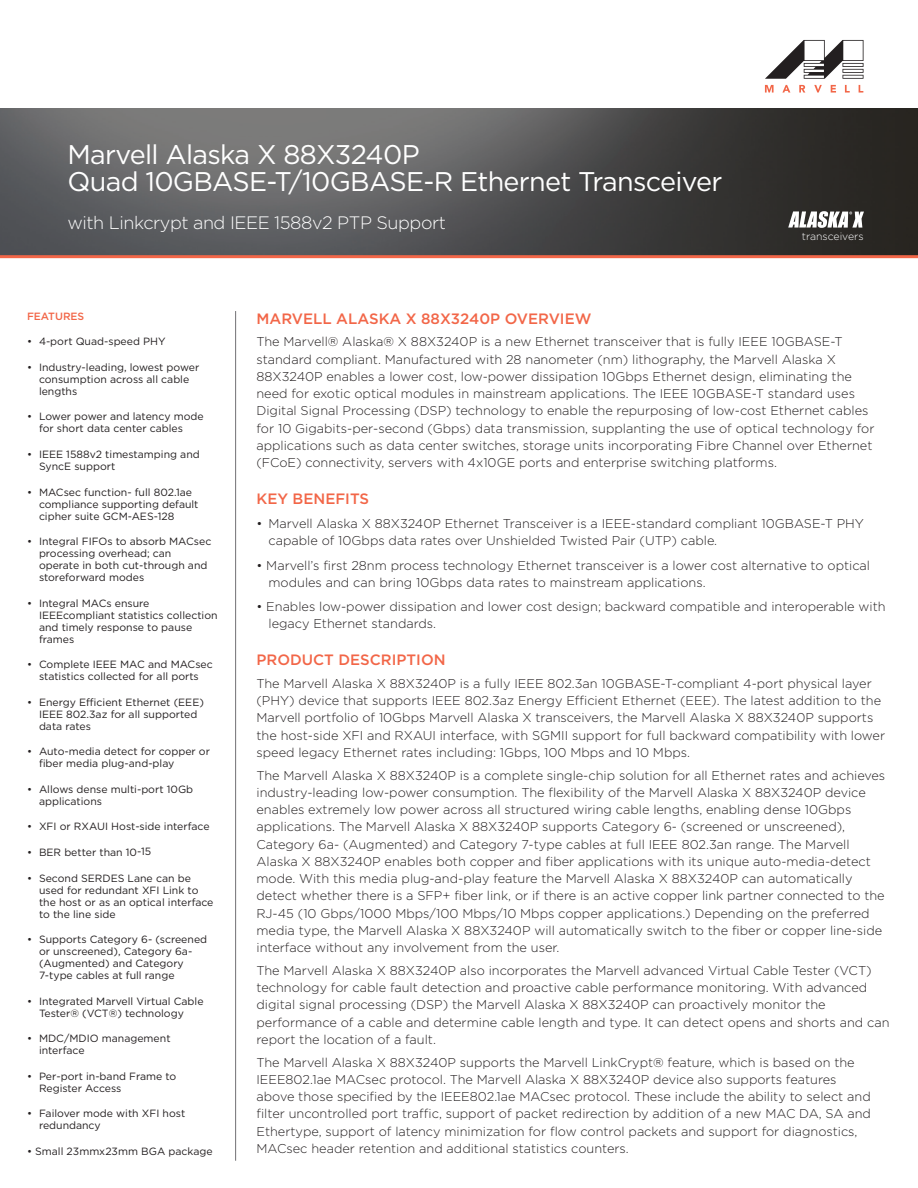
<style>
.page{position:relative;width:918px;height:1188px;background:#fff}
.page>*{position:absolute;margin:0;border:0;box-sizing:border-box;transform-origin:0 0}
.t1{font:27px "Gotham";letter-spacing:-.025em;color:#fff}
.Subtitle{font:300 18px "Gotham";letter-spacing:-.025em;color:#fff}
.Body_copy{font:500 15px "Gotham";color:#f26648}
.Header_1{font:300 12.75px/17.2px "Gotham";color:#231f20}
.Header_1-2{font:10.5px/12px "Gotham";color:#231f20}
.t2{font:300 10.5px "Gotham";color:#fff}
.Body_copy-2{font:500 10.5px "Gotham";color:#f26648}
</style>
<div class="page">
<img style="left:0;top:108px;width:918px;height:147px">
<hr style="left:0;top:255px;width:918px;height:3px;background:#f26648">
<svg style="left:765px;top:85px;width:9px;height:8px"></svg>
<svg style="left:782px;top:85px;width:8px;height:8px"></svg>
<svg style="left:799px;top:85px;width:6px;height:8px"></svg>
<svg style="left:814px;top:85px;width:8px;height:8px"></svg>
<svg style="left:831px;top:85px;width:5px;height:8px"></svg>
<svg style="left:845px;top:85px;width:5px;height:8px"></svg>
<svg style="left:859px;top:85px;width:4px;height:8px"></svg>
<svg style="left:765px;top:40px;width:99px;height:39px"></svg>
<hr style="left:235px;top:311px;width:1px;height:850px;background:#717074">
<svg style="left:788px;top:211px;width:76px;height:17px"></svg>
<p class="t1" style="left:68px;top:140px;width:354px">Marvell Alaska X 88X3240P</p>
<p class="t1" style="left:68px;top:167px;width:657px">Quad 10GBASE-T/10GBASE-R Ethernet Transceiver</p>
<p class="Subtitle" style="left:68px;top:213px;width:380px">with Linkcrypt and IEEE 1588v2 PTP Support</p>
<p class="t2" style="left:802px;top:231px;width:63px">transceivers</p>
<p class="Body_copy-2" style="left:27px;top:310px;width:59px">FEATURES</p>
<p class="Header_1-2" style="left:27px;top:335px;width:140px">• 4-port Quad-speed PHY</p>
<p class="Header_1-2" style="left:39px;top:361px;width:162px;text-indent:-12px">• Industry-leading, lowest power consumption across all cable lengths</p>
<p class="Header_1-2" style="left:39px;top:411px;width:166px;text-indent:-12px">• Lower power and latency mode for short data center cables</p>
<p class="Header_1-2" style="left:39px;top:448px;width:162px;text-indent:-12px">• IEEE 1588v2 timestamping and<br>SyncE support</p>
<p class="Header_1-2" style="left:39px;top:486px;width:161px;text-indent:-12px">• MACsec function- full 802.1ae compliance supporting default cipher suite GCM-AES-128</p>
<p class="Header_1-2" style="left:39px;top:535px;width:174px;text-indent:-12px">• Integral FIFOs to absorb MACsec processing overhead; can operate in both cut-through and storeforward modes</p>
<p class="Header_1-2" style="left:39px;top:597px;width:180px;text-indent:-12px">• Integral MACs ensure<br>IEEEcompliant statistics collection and timely response to pause frames</p>
<p class="Header_1-2" style="left:27px;top:658px;width:187px;text-align:center">• Complete IEEE MAC and MACsec statistics collected for all ports</p>
<p class="Header_1-2" style="left:39px;top:696px;width:166px;text-indent:-12px">• Energy Efficient Ethernet (EEE)<br>IEEE 802.3az for all supported data rates</p>
<p class="Header_1-2" style="left:39px;top:745px;width:173px;text-indent:-12px">• Auto-media detect for copper or fiber media plug-and-play</p>
<p class="Header_1-2" style="left:39px;top:783px;width:156px;text-indent:-12px">• Allows dense multi-port 10Gb applications</p>
<p class="Header_1-2" style="left:27px;top:821px;width:184px">• XFI or RXAUI Host-side interface</p>
<p class="Header_1-2" style="left:27px;top:846px;width:126px">• BER better than 10-15</p>
<p class="Header_1-2" style="left:39px;top:872px;width:176px;text-indent:-12px">• Second SERDES Lane can be used for redundant XFI Link to the host or as an optical interface to the line side</p>
<p class="Header_1-2" style="left:39px;top:933px;width:170px;text-indent:-12px">• Supports Category 6- (screened or unscreened), Category 6a-(Augmented) and Category<br>7-type cables at full range</p>
<p class="Header_1-2" style="left:39px;top:995px;width:166px;text-indent:-12px">• Integrated Marvell Virtual Cable<br>Tester® (VCT®) technology</p>
<p class="Header_1-2" style="left:39px;top:1032px;width:133px;text-indent:-12px">• MDC/MDIO management interface</p>
<p class="Header_1-2" style="left:39px;top:1070px;width:139px;text-indent:-12px">• Per-port in-band Frame to<br>Register Access</p>
<p class="Header_1-2" style="left:39px;top:1107px;width:148px;text-indent:-12px">• Failover mode with XFI host redundancy</p>
<p class="Header_1-2" style="left:27px;top:1145px;width:187px">• Small 23mmx23mm BGA package</p>
<p class="Body_copy" style="left:256px;top:310px;width:336px">MARVELL ALASKA X 88X3240P OVERVIEW</p>
<p class="Header_1" style="left:256px;top:333px;width:619px">The Marvell® Alaska® X 88X3240P is a new Ethernet transceiver that is fully IEEE 10GBASE-T standard compliant. Manufactured with 28 nanometer (nm) lithography, the Marvell Alaska X 88X3240P enables a lower cost, low-power dissipation 10Gbps Ethernet design, eliminating the need for exotic optical modules in mainstream applications. The IEEE 10GBASE-T standard uses Digital Signal Processing (DSP) technology to enable the repurposing of low-cost Ethernet cables for 10 Gigabits-per-second (Gbps) data transmission, supplanting the use of optical technology for applications such as data center switches, storage units incorporating Fibre Channel over Ethernet (FCoE) connectivity, servers with 4x10GE ports and enterprise switching platforms.</p>
<p class="Body_copy" style="left:256px;top:490px;width:114px">KEY BENEFITS</p>
<p class="Header_1" style="left:268px;top:515px;width:597px;text-indent:-12px">• Marvell Alaska X 88X3240P Ethernet Transceiver is a IEEE-standard compliant 10GBASE-T PHY capable of 10Gbps data rates over Unshielded Twisted Pair (UTP) cable.</p>
<p class="Header_1" style="left:268px;top:556px;width:603px;text-indent:-12px">• Marvell’s first 28nm process technology Ethernet transceiver is a lower cost alternative to optical modules and can bring 10Gbps data rates to mainstream applications.</p>
<p class="Header_1" style="left:268px;top:598px;width:619px;text-indent:-12px">• Enables low-power dissipation and lower cost design; backward compatible and interoperable with legacy Ethernet standards.</p>
<p class="Body_copy" style="left:256px;top:651px;width:191px">PRODUCT DESCRIPTION</p>
<p class="Header_1" style="left:256px;top:675px;width:630px">The Marvell Alaska X 88X3240P is a fully IEEE 802.3an 10GBASE-T-compliant 4-port physical layer (PHY) device that supports IEEE 802.3az Energy Efficient Ethernet (EEE). The latest addition to the Marvell portfolio of 10Gbps Marvell Alaska X transceivers, the Marvell Alaska X 88X3240P supports the host-side XFI and RXAUI interface, with SGMII support for full backward compatibility with lower speed legacy Ethernet rates including: 1Gbps, 100 Mbps and 10 Mbps.</p>
<p class="Header_1" style="left:256px;top:766px;width:630px">The Marvell Alaska X 88X3240P is a complete single-chip solution for all Ethernet rates and achieves industry-leading low-power consumption. The flexibility of the Marvell Alaska X 88X3240P device enables extremely low power across all structured wiring cable lengths, enabling dense 10Gbps applications. The Marvell Alaska X 88X3240P supports Category 6- (screened or unscreened), Category 6a- (Augmented) and Category 7-type cables at full IEEE 802.3an range. The Marvell Alaska X 88X3240P enables both copper and fiber applications with its unique auto-media-detect mode. With this media plug-and-play feature the Marvell Alaska X 88X3240P can automatically detect whether there is a SFP+ fiber link, or if there is an active copper link partner connected to the RJ-45 (10 Gbps/1000 Mbps/100 Mbps/10 Mbps copper applications.) Depending on the preferred media type, the Marvell Alaska X 88X3240P will automatically switch to the fiber or copper line-side interface without any involvement from the user.</p>
<p class="Header_1" style="left:256px;top:962px;width:635px">The Marvell Alaska X 88X3240P also incorporates the Marvell advanced Virtual Cable Tester (VCT) technology for cable fault detection and proactive cable performance monitoring. With advanced digital signal processing (DSP) the Marvell Alaska X 88X3240P can proactively monitor the performance of a cable and determine cable length and type. It can detect opens and shorts and can report the location of a fault.</p>
<p class="Header_1" style="left:256px;top:1053px;width:616px">The Marvell Alaska X 88X3240P supports the Marvell LinkCrypt® feature, which is based on the IEEE802.1ae MACsec protocol. The Marvell Alaska X 88X3240P device also supports features above those specified by the IEEE802.1ae MACsec protocol. These include the ability to select and filter uncontrolled port traffic, support of packet redirection by addition of a new MAC DA, SA and Ethertype, support of latency minimization for flow control packets and support for diagnostics, MACsec header retention and additional statistics counters.</p>
</div>
